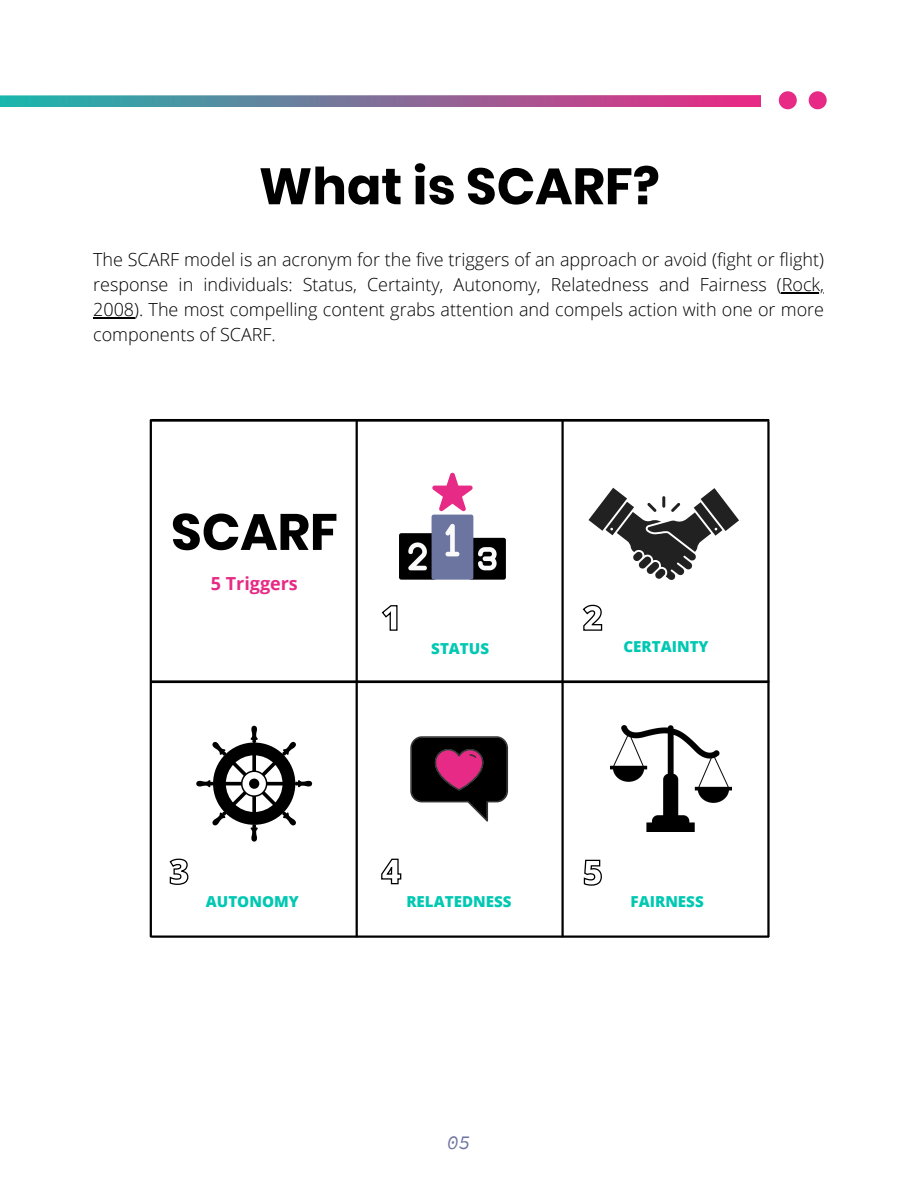
<style>
.page{position:relative;width:918px;height:1188px;background:#fff}
.page>*{position:absolute;margin:0;border:0;box-sizing:border-box;transform-origin:0 0}
.t1{font:700 51px "Poppins";color:#000}
.t2{font:italic 19.5px "Source Code Pro";color:#6c74a0}
.t3{font:300 18px/24.8px "Open Sans";color:#000;text-align:justify}
.t4{font:700 18px "Open Sans";color:#e62a85}
.t5{font:800 15.15px "Open Sans";color:#00c8b2}
</style>
<div class="page">
<hr style="left:152px;top:419px;width:616px;height:3px;background:#000">
<hr style="left:152px;top:681px;width:616px;height:2px;background:#000">
<hr style="left:152px;top:935px;width:616px;height:3px;background:#000">
<hr style="left:150px;top:420px;width:2px;height:516px;background:#000">
<hr style="left:561px;top:420px;width:3px;height:516px;background:#000">
<hr style="left:356px;top:420px;width:2px;height:516px;background:#000">
<hr style="left:767px;top:422px;width:3px;height:514px;background:#000">
<svg style="left:0;top:95px;width:760px;height:11px;background:#84729b"></svg>
<svg style="left:779px;top:91px;width:18px;height:18px"></svg>
<svg style="left:809px;top:91px;width:18px;height:18px"></svg>
<svg style="left:589px;top:488px;width:150px;height:92px"></svg>
<svg style="left:399px;top:473px;width:107px;height:107px"></svg>
<svg style="left:410px;top:736px;width:98px;height:86px"></svg>
<img style="left:611px;top:726px;width:120px;height:105px">
<svg style="left:196px;top:726px;width:116px;height:116px"></svg>
<div style="left:249px;top:779px;width:10px;height:10px;background:#000;border-radius:50%"></div>
<hr style="left:782px;top:292px;width:42px;height:1px;background:#000">
<hr style="left:93px;top:317px;width:41px;height:1px;background:#000">
<svg style="left:583px;top:859px;width:19px;height:27px"></svg>
<svg style="left:381px;top:858px;width:21px;height:27px"></svg>
<svg style="left:381px;top:605px;width:17px;height:26px"></svg>
<svg style="left:582px;top:604px;width:21px;height:27px"></svg>
<svg style="left:169px;top:858px;width:20px;height:27px"></svg>
<h1 class="t1" style="left:259px;top:151px;width:402px">What is SCARF?</h1>
<p class="t3" style="left:93px;top:247px;width:732px">The SCARF model is an acronym for the five triggers of an approach or avoid (fight or flight) response in individuals: Status, Certainty, Autonomy, Relatedness and Fairness (Rock, 2008). The most compelling content grabs attention and compels action with one or more components of SCARF.</p>
<h1 class="t1" style="left:171px;top:496px;width:169px">SCARF</h1>
<p class="t4" style="left:211px;top:571px;width:89px">5 Triggers</p>
<p class="t5" style="left:431px;top:638px;width:59px">STATUS</p>
<p class="t5" style="left:623px;top:636px;width:87px">CERTAINTY</p>
<p class="t5" style="left:206px;top:891px;width:94px">AUTONOMY</p>
<p class="t5" style="left:631px;top:891px;width:75px">FAIRNESS</p>
<p class="t5" style="left:406px;top:891px;width:107px">RELATEDNESS</p>
<p class="t2" style="left:447px;top:1130px;width:25px">05</p>
</div>
